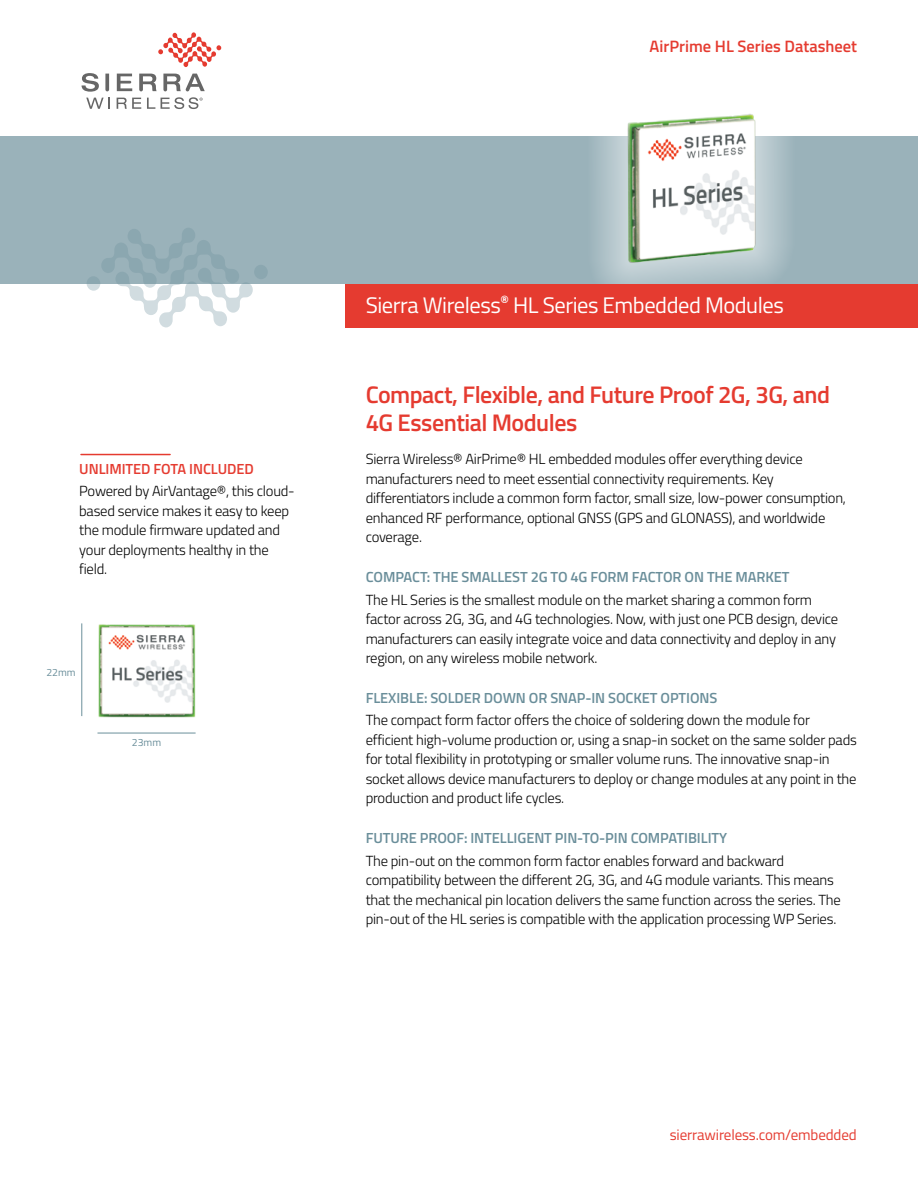
<style>
.page{position:relative;width:918px;height:1188px;background:#fff}
.page>*{position:absolute;margin:0;border:0;box-sizing:border-box;transform-origin:0 0}
.t1{font:600 24px/28.8px "Titillium Web";letter-spacing:-.02em;color:#e53b30}
.t2{font:22.5px "Titillium Web";letter-spacing:-.02em;color:#fff}
.t3{font:600 16.5px "Titillium Web";color:#e53b30}
.t4{font:600 16.5px "Titillium Web";letter-spacing:-.01em;color:#fff}
.t5{font:15px "Titillium Web";letter-spacing:-.01em;color:#e53b30}
.t6{font:300 14.7px/19.5px "Titillium Web";letter-spacing:-.015em;color:#000}
.t7{font:600 14.7px "Titillium Web";letter-spacing:-.005em;color:#6a8e9a}
.t8{font:600 14.7px "Titillium Web";letter-spacing:-.005em;color:#e53b30}
.t9{font:10.5px "Titillium Web";color:#6b8f9b}
</style>
<div class="page">
<img style="left:98px;top:624px;width:98px;height:94px">
<hr style="left:98px;top:733px;width:98px;height:1px;background:#6b8f9b">
<hr style="left:82px;top:623px;width:1px;height:93px;background:#6b8f9b">
<hr style="left:81px;top:454px;width:89px;height:1px;background:#e53b30">
<div style="left:0;top:137px;width:918px;height:147px;background:#9ab2ba"></div>
<svg style="left:86px;top:228px;width:182px;height:100px"></svg>
<div style="left:587px;top:73px;width:209px;height:231px;background:#fff;opacity:.7"></div>
<img style="left:579px;top:109px;width:187px;height:175px">
<div style="left:346px;top:284px;width:572px;height:43px;background:#e53b30"></div>
<svg style="left:86px;top:98px;width:24px;height:11px"></svg>
<svg style="left:117px;top:98px;width:24px;height:11px"></svg>
<svg style="left:147px;top:98px;width:8px;height:11px"></svg>
<svg style="left:82px;top:73px;width:17px;height:19px"></svg>
<svg style="left:105px;top:74px;width:4px;height:17px"></svg>
<svg style="left:117px;top:74px;width:15px;height:17px"></svg>
<svg style="left:163px;top:74px;width:42px;height:17px"></svg>
<svg style="left:139px;top:74px;width:18px;height:17px"></svg>
<svg style="left:158px;top:32px;width:63px;height:35px"></svg>
<svg style="left:161px;top:97px;width:42px;height:12px"></svg>
<p class="t3" style="left:650px;top:33px;width:209px">AirPrime HL Series Datasheet</p>
<p class="t8" style="left:79px;top:457px;width:176px">UNLIMITED FOTA INCLUDED</p>
<p class="t6" style="left:79px;top:481px;width:217px">Powered by AirVantage®, this cloud&shy;based service makes it easy to keep the module firmware updated and your deployments healthy in the field.</p>
<p class="t9" style="left:46px;top:664px;width:31px">22mm</p>
<p class="t9" style="left:132px;top:735px;width:31px">23mm</p>
<h2 class="t2" style="left:366px;top:289px;width:420px">Sierra Wireless<sup>®</sup> HL Series Embedded Modules</h2>
<p class="t4" style="left:602px;top:295px;width:233px">EMBEDDED MODULES HL SERIES</p>
<h1 class="t1" style="left:366px;top:379px;width:466px">Compact, Flexible, and Future Proof 2G, 3G, and<br>4G Essential Modules</h1>
<p class="t6" style="left:366px;top:449px;width:482px">Sierra Wireless® AirPrime® HL embedded modules offer everything device manufacturers need to meet essential connectivity requirements. Key differentiators include a common form factor, small size, low-power consumption, enhanced RF performance, optional GNSS (GPS and GLONASS), and worldwide coverage.</p>
<p class="t7" style="left:366px;top:566px;width:425px">COMPACT: THE SMALLEST 2G TO 4G FORM FACTOR ON THE MARKET</p>
<p class="t6" style="left:366px;top:589px;width:474px">The HL Series is the smallest module on the market sharing a common form factor across 2G, 3G, and 4G technologies. Now, with just one PCB design, device manufacturers can easily integrate voice and data connectivity and deploy in any region, on any wireless mobile network.</p>
<p class="t7" style="left:366px;top:687px;width:353px">FLEXIBLE: SOLDER DOWN OR SNAP-IN SOCKET OPTIONS</p>
<p class="t6" style="left:366px;top:710px;width:493px">The compact form factor offers the choice of soldering down the module for efficient high-volume production or, using a snap-in socket on the same solder pads for total flexibility in prototyping or smaller volume runs. The innovative snap-in socket allows device manufacturers to deploy or change modules at any point in the production and product life cycles.</p>
<p class="t7" style="left:366px;top:827px;width:363px">FUTURE PROOF: INTELLIGENT PIN-TO-PIN COMPATIBILITY</p>
<p class="t6" style="left:366px;top:850px;width:477px">The pin-out on the common form factor enables forward and backward compatibility between the different 2G, 3G, and 4G module variants. This means that the mechanical pin location delivers the same function across the series. The pin-out of the HL series is compatible with the application processing WP Series.</p>
<p class="t5" style="left:670px;top:1124px;width:188px">sierrawireless.com/embedded</p>
</div>
